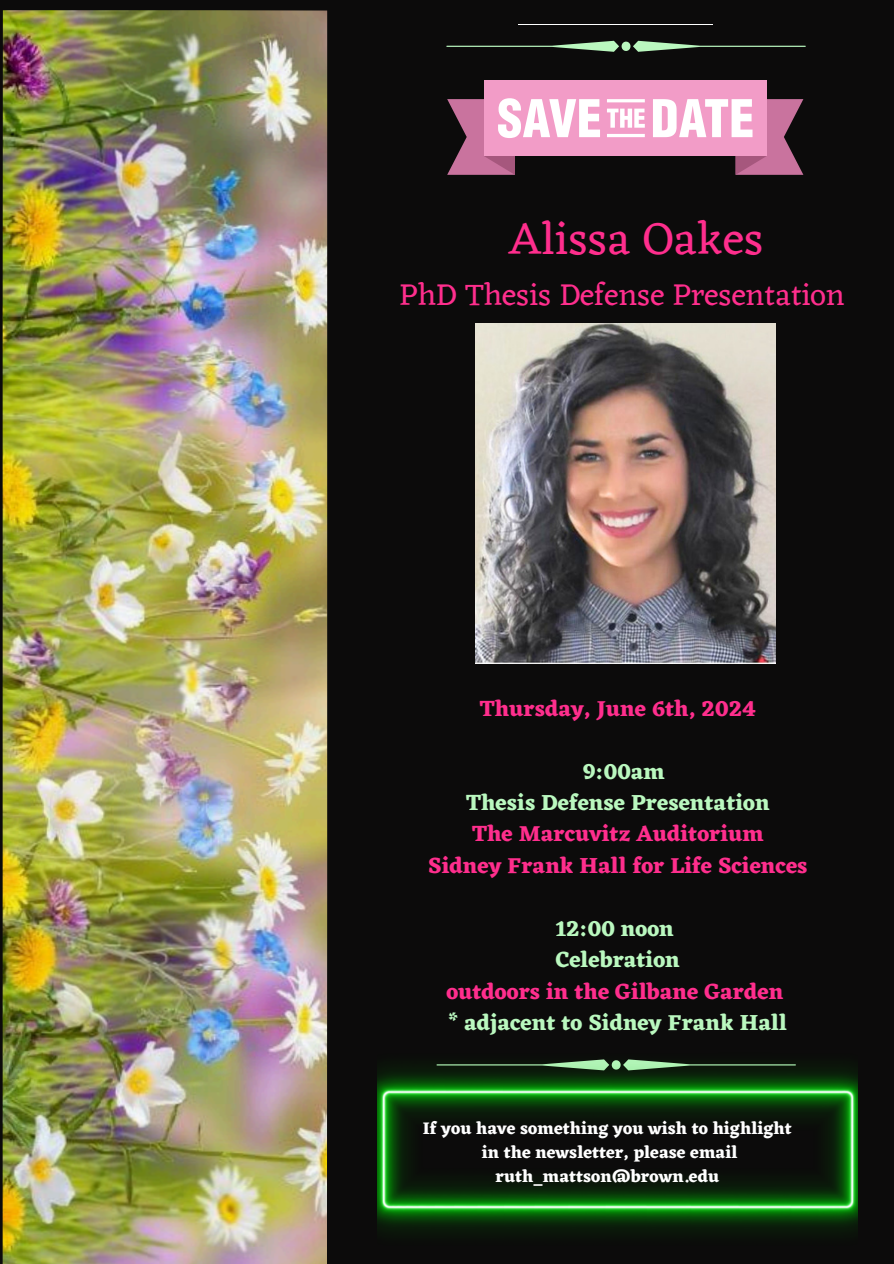
<style>
.page{position:relative;width:894px;height:1264px;background:#fff}
.page>*{position:absolute;margin:0;border:0;box-sizing:border-box;transform-origin:0 0}
.t1{font:46.35px "Eczar";color:#ff2e8d}
.t2{font:31.35px "Eczar";color:#ff2e8d}
.t3{font:700 22.5px/31.5px "Eczar";color:#ff2e8d;text-align:center}
.t4{font:700 22.5px/31.5px "Eczar";color:#baf8bf;text-align:center}
.t5{font:700 17.4px/24px "Eczar";color:#fff;text-align:center}
.s1{color:#baf8bf}
.s2{color:#ff2e8d}
</style>
<div class="page">
<div style="left:0;top:0;width:893px;height:1263px;background:#0c0b0b"></div>
<img style="left:3px;top:10px;width:324px;height:1253px">
<svg style="left:446px;top:41px;width:359px;height:11px"></svg>
<hr style="left:518px;top:24px;width:195px;height:1px;background:#fff">
<img style="left:378px;top:1059px;width:479px;height:174px">
<div style="left:483px;top:80px;width:283px;height:76px;background:#f29cc7"></div>
<svg style="left:447px;top:98px;width:153px;height:77px"></svg>
<svg style="left:607px;top:99px;width:37px;height:38px"></svg>
<svg style="left:653px;top:99px;width:150px;height:76px"></svg>
<img style="left:475px;top:323px;width:300px;height:340px">
<p class="t1" style="left:509px;top:211px;width:256px">Alissa Oakes</p>
<p class="t2" style="left:399px;top:275px;width:446px">PhD Thesis Defense Presentation</p>
<p class="t3" style="left:479px;top:692px;width:277px">Thursday, June 6th, 2024</p>
<h1 class="t3" style="left:428px;top:755px;width:381px"><span class="s1">9:00am<br>Thesis Defense Presentation<br></span>The Marcuvitz Auditorium<br>Sidney Frank Hall for Life Sciences</h1>
<h2 class="t4" style="left:446px;top:912px;width:342px">12:00 noon<br>Celebration<br><span class="s2">outdoors in the Gilbane Garden </span>* adjacent to Sidney Frank Hall</h2>
<h2 class="t5" style="left:422px;top:1116px;width:370px">If you have something you wish to highlight</h2>
<p class="t5" style="left:481px;top:1140px;width:257px">in the newsletter, please email ruth_mattson@brown.edu</p>
</div>
